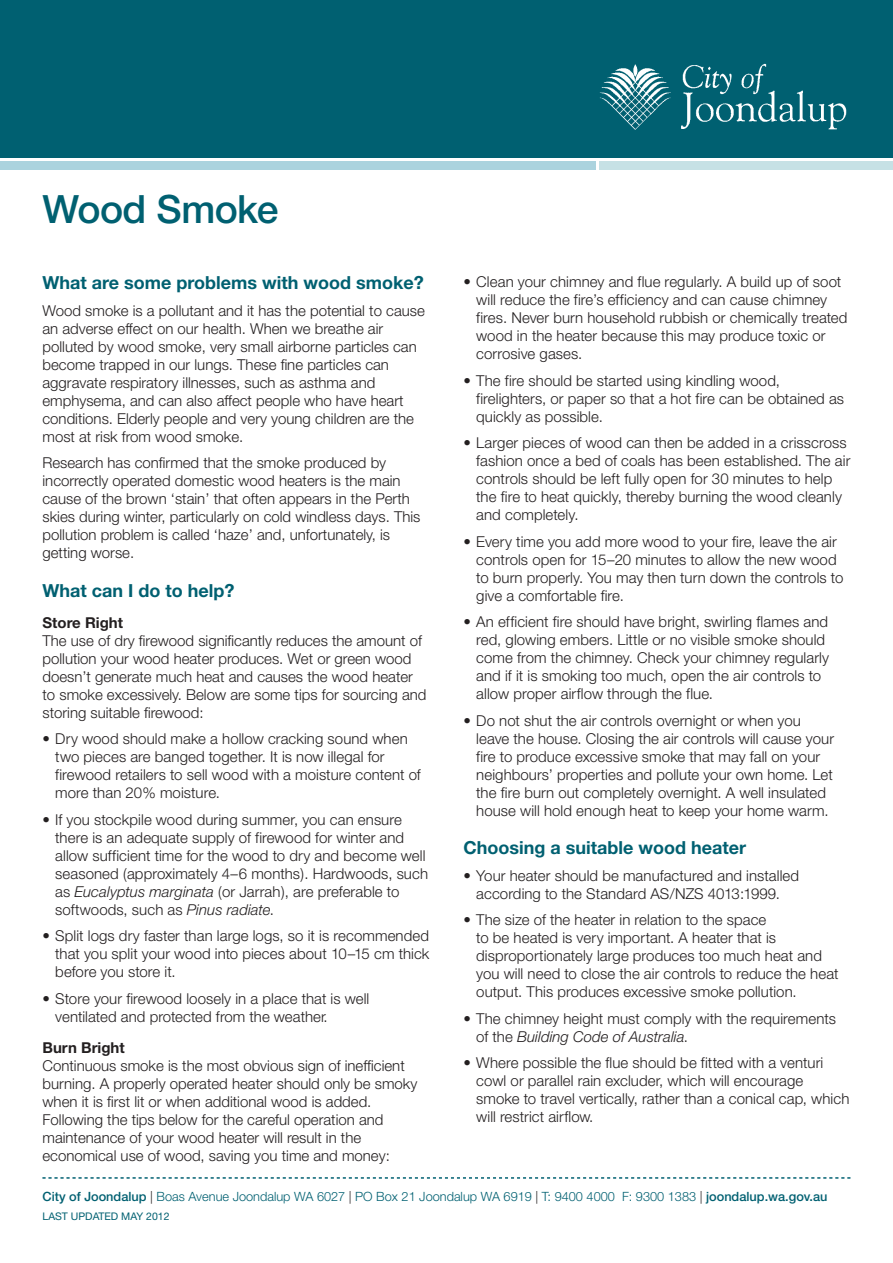
<style>
.page{position:relative;width:893px;height:1263px;background:#fff}
.page>*{position:absolute;margin:0;border:0;box-sizing:border-box;transform-origin:0 0}
.MAIN_HEAD__Top_Line{font:500 39px "Helvetica Neue";letter-spacing:-.015em;color:#006071}
.TEXT__Sub_Heading_A{font:700 18px "Helvetica Neue";color:#006071}
.Bullets{font:300 15px/18px "Helvetica Neue";letter-spacing:.005em;color:#231f20}
.TEXT__Body{font:300 15px/18px "Helvetica Neue";color:#231f20}
.TEXT__Sub_Heading_B{font:700 15px "Helvetica Neue";color:#231f20}
.t1{font:300 12.75px "Helvetica Neue";color:#006071}
.t2{font:10.5px "Helvetica Neue";color:#006071}
.s1{font-style:italic}
.s2{font-weight:500}
.s3{color:#231f20}
</style>
<div class="page">
<div style="left:0;top:0;width:893px;height:157px;background:#006071"></div>
<img style="left:599px;top:63px;width:248px;height:67px">
<div style="left:0;top:162px;width:595px;height:8px;background:#abd3de"></div>
<div style="left:600px;top:162px;width:293px;height:8px;background:#c6e1e5"></div>
<svg style="left:43px;top:1177px;width:807px;height:1px"></svg>
<p class="MAIN_HEAD__Top_Line" style="left:43px;top:186px;width:237px">Wood Smoke</p>
<p class="TEXT__Sub_Heading_A" style="left:43px;top:272px;width:383px">What are some problems with wood smoke?</p>
<p class="TEXT__Body" style="left:43px;top:301px;width:384px">Wood smoke is a pollutant and it has the potential to cause an adverse effect on our health. When we breathe air polluted by wood smoke, very small airborne particles can become trapped in our lungs. These fine particles can aggravate respiratory illnesses, such as asthma and emphysema, and can also affect people who have heart conditions. Elderly people and very young children are the most at risk from wood smoke.</p>
<p class="TEXT__Body" style="left:43px;top:454px;width:379px">Research has confirmed that the smoke produced by incorrectly operated domestic wood heaters is the main cause of the brown ‘stain’ that often appears in the Perth skies during winter, particularly on cold windless days. This pollution problem is called ‘haze’ and, unfortunately, is getting worse.</p>
<p class="TEXT__Sub_Heading_A" style="left:43px;top:579px;width:193px">What can I do to help?</p>
<p class="TEXT__Sub_Heading_B" style="left:43px;top:613px;width:82px">Store Right</p>
<p class="TEXT__Body" style="left:43px;top:631px;width:385px">The use of dry firewood significantly reduces the amount of pollution your wood heater produces. Wet or green wood doesn’t generate much heat and causes the wood heater to smoke excessively. Below are some tips for sourcing and storing suitable firewood:</p>
<p class="Bullets" style="left:55px;top:729px;width:367px;text-indent:-13px">• Dry wood should make a hollow cracking sound when two pieces are banged together. It is now illegal for firewood retailers to sell wood with a moisture content of more than 20% moisture.</p>
<p class="Bullets" style="left:55px;top:810px;width:374px;text-indent:-13px">• If you stockpile wood during summer, you can ensure there is an adequate supply of firewood for winter and allow sufficient time for the wood to dry and become well seasoned (approximately 4–6 months). Hardwoods, such as <span class="s1">Eucalyptus marginata</span> (or Jarrah), are preferable to softwoods, such as <span class="s1">Pinus radiate</span>.</p>
<p class="Bullets" style="left:55px;top:926px;width:376px;text-align:justify;text-indent:-13px">• Split logs dry faster than large logs, so it is recommended that you split your wood into pieces about 10–15 cm thick before you store it.</p>
<p class="Bullets" style="left:55px;top:989px;width:316px;text-indent:-13px">• Store your firewood loosely in a place that is well ventilated and protected from the weather.</p>
<p class="TEXT__Sub_Heading_B" style="left:43px;top:1038px;width:84px">Burn Bright</p>
<p class="TEXT__Body" style="left:43px;top:1056px;width:376px">Continuous smoke is the most obvious sign of inefficient burning. A properly operated heater should only be smoky when it is first lit or when additional wood is added.<br>Following the tips below for the careful operation and maintenance of your wood heater will result in the economical use of wood, saving you time and money:</p>
<p class="Bullets" style="left:476px;top:272px;width:373px;text-indent:-13px">• Clean your chimney and flue regularly. A build up of soot will reduce the fire’s efficiency and can cause chimney fires. Never burn household rubbish or chemically treated wood in the heater because this may produce toxic or corrosive gases.</p>
<p class="Bullets" style="left:476px;top:371px;width:369px;text-indent:-13px">• The fire should be started using kindling wood, firelighters, or paper so that a hot fire can be obtained as quickly as possible.</p>
<p class="Bullets" style="left:476px;top:433px;width:376px;text-indent:-13px">• Larger pieces of wood can then be added in a crisscross fashion once a bed of coals has been established. The air controls should be left fully open for 30 minutes to help the fire to heat quickly, thereby burning the wood cleanly and completely.</p>
<p class="Bullets" style="left:476px;top:532px;width:369px;text-indent:-13px">• Every time you add more wood to your fire, leave the air controls open for 15–20 minutes to allow the new wood to burn properly. You may then turn down the controls to give a comfortable fire.</p>
<p class="Bullets" style="left:476px;top:612px;width:354px;text-indent:-13px">• An efficient fire should have bright, swirling flames and red, glowing embers. Little or no visible smoke should come from the chimney. Check your chimney regularly and if it is smoking too much, open the air controls to allow proper airflow through the flue.</p>
<p class="Bullets" style="left:476px;top:711px;width:359px;text-indent:-13px">• Do not shut the air controls overnight or when you leave the house. Closing the air controls will cause your fire to produce excessive smoke that may fall on your neighbours’ properties and pollute your own home. Let the fire burn out completely overnight. A well insulated house will hold enough heat to keep your home warm.</p>
<p class="TEXT__Sub_Heading_A" style="left:463px;top:837px;width:284px">Choosing a suitable wood heater</p>
<p class="Bullets" style="left:463px;top:866px;width:337px;text-align:center">• Your heater should be manufactured and installed according to the Standard AS/NZS 4013:1999.</p>
<p class="Bullets" style="left:476px;top:911px;width:364px;text-indent:-13px">• The size of the heater in relation to the space<br>to be heated is very important. A heater that is disproportionately large produces too much heat and you will need to close the air controls to reduce the heat output. This produces excessive smoke pollution.</p>
<p class="Bullets" style="left:476px;top:1009px;width:361px;text-indent:-13px">• The chimney height must comply with the requirements of the <span class="s1">Building Code of Australia</span>.</p>
<p class="Bullets" style="left:476px;top:1054px;width:375px;text-indent:-13px">• Where possible the flue should be fitted with a venturi cowl or parallel rain excluder, which will encourage smoke to travel vertically, rather than a conical cap, which will restrict airflow.</p>
<p class="t1" style="left:43px;top:1188px;width:786px"><span class="s2">City of Joondalup</span> <span class="s3">|</span> Boas Avenue Joondalup WA 6027 <span class="s3">|</span> PO Box 21 Joondalup WA 6919 <span class="s3">|</span> T: 9400 4000 F: 9300 1383 <span class="s3">|</span> <span class="s2">joondalup.wa.gov.au</span></p>
<p class="t2" style="left:43px;top:1210px;width:129px">LAST UPDATED MAY 2012</p>
</div>
